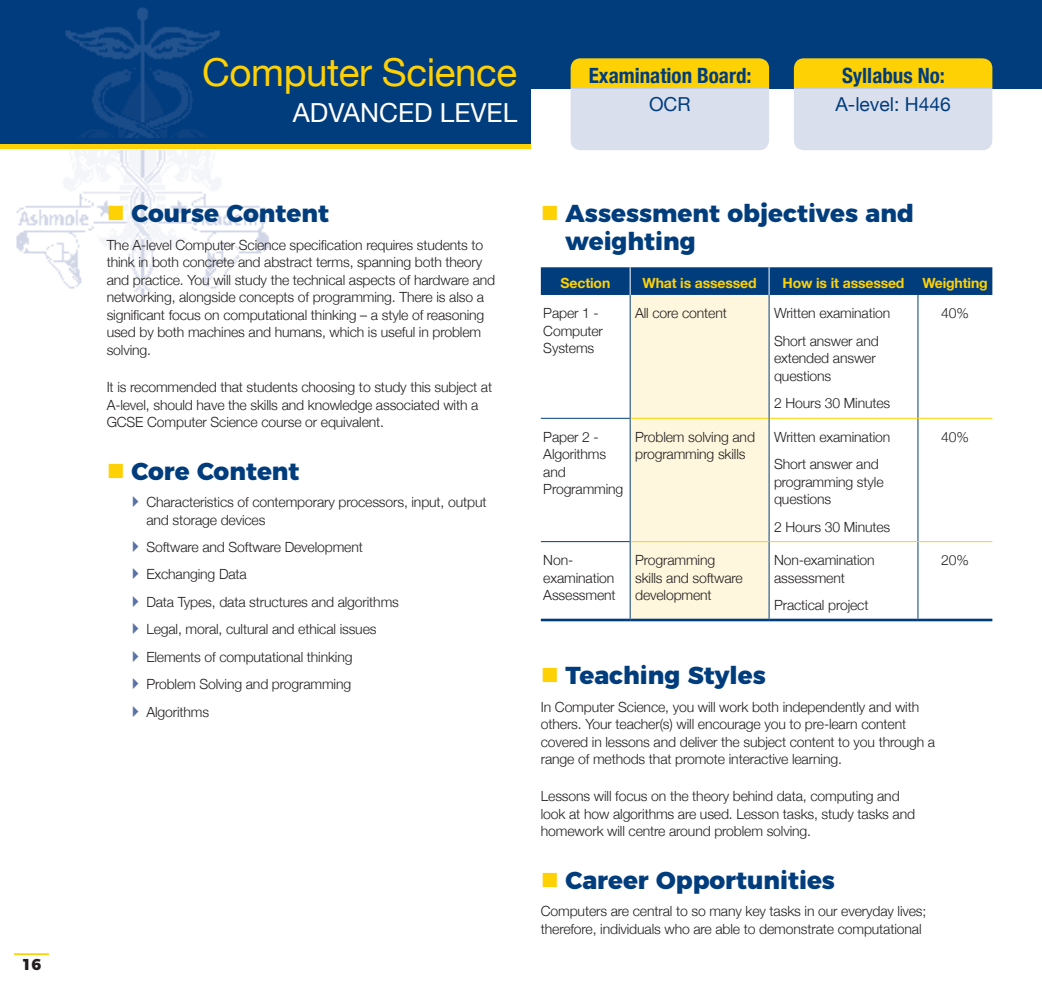
<style>
.page{position:relative;width:1042px;height:993px;background:#fff}
.page>*{position:absolute;margin:0;border:0;box-sizing:border-box;transform-origin:0 0}
.t1{font:38.5px "Helvetica Neue";letter-spacing:-.01em;color:#fed105}
.t2{font:26.25px "Helvetica Neue";color:#fff}
.t3{font:800 24.5px/28px "Montserrat";color:#013d7d}
.t4{font:700 condensed 21px "Helvetica Neue";color:#013d7d}
.t5{font:19.25px "Helvetica Neue";color:#013d7d}
.t6{font:800 15.75px "Montserrat";color:#231f20}
.t7{font:300 14px/17.5px "Helvetica Neue";letter-spacing:-.01em;color:#231f20}
.t8{font:700 14px "Helvetica Neue";letter-spacing:-.01em;color:#fed105}
</style>
<div class="page">
<div style="left:0;top:50px;width:531px;height:99px;background:#fed105"></div>
<div style="left:0;top:0;width:1042px;height:88px;background:#013d7d"></div>
<svg style="left:570px;top:58px;width:199px;height:92px;background:#e3d9a2"></svg>
<svg style="left:794px;top:58px;width:198px;height:92px;background:#e4d9a1"></svg>
<div style="left:0;top:45px;width:531px;height:99px;background:#013d7d"></div>
<img style="left:16px;top:150px;width:253px;height:146px">
<img style="left:65px;top:8px;width:155px;height:130px">
<hr style="left:14px;top:952px;width:35px;height:2px;background:#fed105">
<div style="left:631px;top:295px;width:137px;height:323px;background:#fef7dd"></div>
<hr style="left:917px;top:295px;width:1px;height:123px;background:#013d7d">
<hr style="left:917px;top:418px;width:1px;height:123px;background:#013d7d">
<hr style="left:917px;top:541px;width:1px;height:77px;background:#013d7d">
<hr style="left:541px;top:418px;width:89px;height:1px;background:#013d7d">
<hr style="left:630px;top:418px;width:138px;height:1px;background:#fed105">
<hr style="left:769px;top:418px;width:149px;height:1px;background:#fed105">
<hr style="left:918px;top:418px;width:74px;height:1px;background:#fed105">
<div style="left:541px;top:267px;width:451px;height:28px;background:#013d7d"></div>
<hr style="left:630px;top:295px;width:1px;height:123px;background:#013d7d">
<hr style="left:630px;top:418px;width:1px;height:123px;background:#013d7d">
<hr style="left:768px;top:295px;width:1px;height:123px;background:#013d7d">
<hr style="left:768px;top:418px;width:1px;height:123px;background:#013d7d">
<hr style="left:769px;top:541px;width:149px;height:1px;background:#fed105">
<hr style="left:918px;top:541px;width:74px;height:1px;background:#fed105">
<hr style="left:769px;top:618px;width:149px;height:3px;background:#013d7d">
<hr style="left:918px;top:618px;width:74px;height:3px;background:#013d7d">
<hr style="left:630px;top:541px;width:139px;height:1px;background:#fed105">
<hr style="left:768px;top:541px;width:1px;height:77px;background:#013d7d">
<hr style="left:630px;top:618px;width:139px;height:3px;background:#013d7d">
<hr style="left:541px;top:541px;width:89px;height:1px;background:#013d7d">
<hr style="left:630px;top:541px;width:1px;height:77px;background:#013d7d">
<hr style="left:541px;top:618px;width:89px;height:3px;background:#013d7d">
<svg style="left:109px;top:206px;width:14px;height:14px"></svg>
<p class="t6" style="left:22px;top:950px;width:21px">16</p>
<h1 class="t1" style="left:202px;top:45px;width:317px">Computer Science</h1>
<h2 class="t2" style="left:293px;top:93px;width:226px">ADVANCED LEVEL</h2>
<h3 class="t4" style="left:589px;top:58px;width:164px">Examination Board:</h3>
<h3 class="t4" style="left:842px;top:58px;width:104px">Syllabus No:</h3>
<h3 class="t5" style="left:649px;top:90px;width:43px">OCR</h3>
<h3 class="t5" style="left:835px;top:90px;width:117px">A-level: H446</h3>
<h3 class="t3" style="left:131px;top:198px;width:199px">Course Content</h3>
<p class="t7" style="left:107px;top:235px;width:390px">The A-level Computer Science specification requires students to think in both concrete and abstract terms, spanning both theory and practice. You will study the technical aspects of hardware and networking, alongside concepts of programming. There is also a significant focus on computational thinking – a style of reasoning used by both machines and humans, which is useful in problem solving.</p>
<p class="t7" style="left:107px;top:377px;width:387px">It is recommended that students choosing to study this subject at<br>A-level, should have the skills and knowledge associated with a<br>GCSE Computer Science course or equivalent.</p>
<h3 class="t3" style="left:131px;top:455px;width:170px">Core Content</h3>
<p class="t7" style="left:146px;top:492px;width:342px">Characteristics of contemporary processors, input, output and storage devices</p>
<p class="t7" style="left:146px;top:532px;width:254px;line-height:27.5px">Software and Software Development<br>Exchanging Data<br>Data Types, data structures and algorithms<br>Legal, moral, cultural and ethical issues<br>Elements of computational thinking<br>Problem Solving and programming<br>Algorithms</p>
<h3 class="t3" style="left:565px;top:198px;width:350px">Assessment objectives and weighting</h3>
<p class="t8" style="left:560px;top:272px;width:51px">Section</p>
<p class="t8" style="left:642px;top:272px;width:116px">What is assessed</p>
<p class="t8" style="left:782px;top:272px;width:124px">How is it assessed</p>
<p class="t8" style="left:922px;top:272px;width:67px">Weighting</p>
<p class="t7" style="left:543px;top:303px;width:61px">Paper 1 -<br>Computer<br>Systems</p>
<p class="t7" style="left:635px;top:303px;width:93px">All core content</p>
<p class="t7" style="left:774px;top:298px;width:118px;line-height:27.5px">Written examination<br>Short answer and</p>
<p class="t7" style="left:774px;top:348px;width:103px">extended answer questions</p>
<p class="t7" style="left:774px;top:393px;width:118px">2 Hours 30 Minutes</p>
<p class="t7" style="left:941px;top:303px;width:29px">40%</p>
<p class="t7" style="left:543px;top:427px;width:82px">Paper 2 -<br>Algorithms and<br>Programming</p>
<p class="t7" style="left:635px;top:427px;width:121px">Problem solving and programming skills</p>
<p class="t7" style="left:774px;top:422px;width:118px;line-height:27.5px">Written examination<br>Short answer and</p>
<p class="t7" style="left:774px;top:472px;width:111px">programming style questions</p>
<p class="t7" style="left:774px;top:517px;width:118px">2 Hours 30 Minutes</p>
<p class="t7" style="left:543px;top:550px;width:74px">Non&shy;examination<br>Assessment</p>
<p class="t7" style="left:635px;top:550px;width:109px">Programming skills and software development</p>
<p class="t7" style="left:774px;top:550px;width:102px">Non-examination assessment</p>
<p class="t7" style="left:774px;top:595px;width:96px">Practical project</p>
<p class="t7" style="left:941px;top:427px;width:29px">40%</p>
<p class="t7" style="left:941px;top:550px;width:29px">20%</p>
<h3 class="t3" style="left:565px;top:659px;width:202px">Teaching Styles</h3>
<p class="t7" style="left:541px;top:696px;width:396px">In Computer Science, you will work both independently and with others. Your teacher(s) will encourage you to pre-learn content covered in lessons and deliver the subject content to you through a range of methods that promote interactive learning.</p>
<p class="t7" style="left:541px;top:786px;width:376px">Lessons will focus on the theory behind data, computing and look at how algorithms are used. Lesson tasks, study tasks and homework will centre around problem solving.</p>
<h3 class="t3" style="left:565px;top:863px;width:271px">Career Opportunities</h3>
<p class="t7" style="left:541px;top:901px;width:387px">Computers are central to so many key tasks in our everyday lives; therefore, individuals who are able to demonstrate computational</p>
</div>
